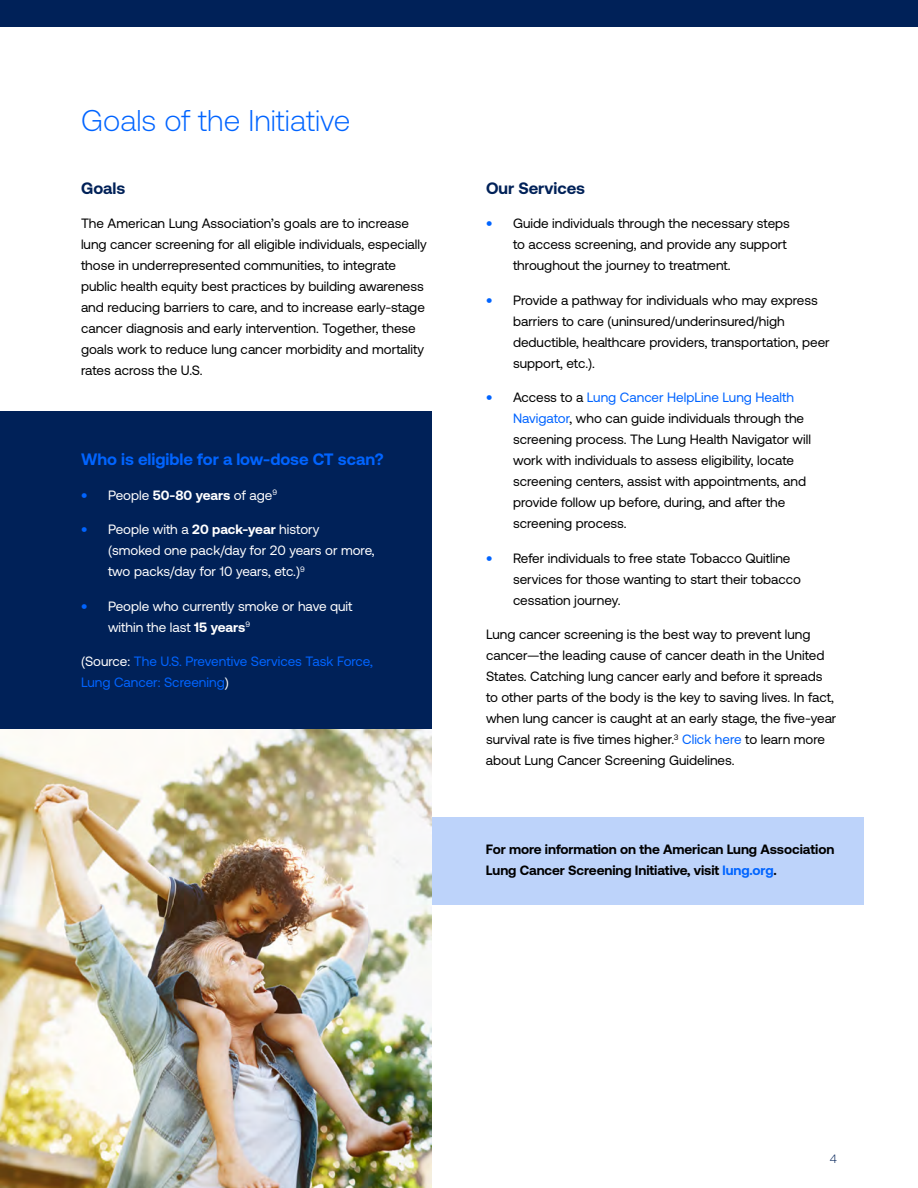
<style>
.page{position:relative;width:918px;height:1188px;background:#fff}
.page>*{position:absolute;margin:0;border:0;box-sizing:border-box;transform-origin:0 0}
.t1{font:300 30px "Aeonik";color:#0064ff}
.t2{font:700 16.5px "Aeonik";color:#0064ff}
.t3{font:700 16.5px "Aeonik";color:#002158}
.t4{font:13.5px/21px "Aeonik";color:#000}
.t5{font:13.5px/21px "Aeonik";color:#fff}
.t6{font:700 13.5px/21px "Aeonik";letter-spacing:-.005em;color:#000}
.t7{font:13.5px/21px "Aeonik";color:#0064ff}
.t8{font:300 12px "Aeonik";color:#002158}
.s1{font-weight:900;color:#0064ff}
.s2{font-weight:700}
.s3{color:#fff}
.s4{color:#0064ff}
</style>
<div class="page">
<div style="left:0;top:0;width:918px;height:27px;background:#002158"></div>
<img style="left:0;top:729px;width:432px;height:459px">
<div style="left:432px;top:817px;width:432px;height:87px;background:#bdd3fa"></div>
<div style="left:0;top:412px;width:432px;height:317px;background:#002158"></div>
<h1 class="t1" style="left:81px;top:104px;width:271px">Goals of the Initiative</h1>
<p class="t3" style="left:81px;top:178px;width:46px">Goals</p>
<p class="t4" style="left:81px;top:213px;width:347px">The American Lung Association’s goals are to increase lung cancer screening for all eligible individuals, especially those in underrepresented communities, to integrate public health equity best practices by building awareness and reducing barriers to care, and to increase early-stage cancer diagnosis and early intervention. Together, these goals work to reduce lung cancer morbidity and mortality rates across the U.S.</p>
<p class="t2" style="left:81px;top:450px;width:304px">Who is eligible for a low-dose CT scan?</p>
<p class="t5" style="left:81px;top:484px;width:198px"><span class="s1">•</span> People <span class="s2">50-80 years</span> of age<sup>9</sup></p>
<p class="t5" style="left:108px;top:519px;width:268px;text-indent:-27px"><span class="s1">•</span> People with a <span class="s2">20 pack-year</span> history (smoked one pack/day for 20 years or more, two packs/day for 10 years, etc.)<sup>9</sup></p>
<p class="t5" style="left:108px;top:595px;width:246px;text-indent:-27px"><span class="s1">•</span> People who currently smoke or have quit within the last <span class="s2">15 years</span><sup>9</sup></p>
<p class="t7" style="left:81px;top:651px;width:293px"><span class="s3">(Source:</span> The U.S. Preventive Services Task Force,<br>Lung Cancer: Screening<span class="s3">)</span></p>
<p class="t3" style="left:486px;top:178px;width:101px">Our Services</p>
<p class="t4" style="left:513px;top:213px;width:279px;text-indent:-27px"><span class="s1">•</span> Guide individuals through the necessary steps to access screening, and provide any support throughout the journey to treatment.</p>
<p class="t4" style="left:513px;top:289px;width:318px;text-indent:-27px"><span class="s1">•</span> Provide a pathway for individuals who may express barriers to care (uninsured/underinsured/high deductible, healthcare providers, transportation, peer support, etc.).</p>
<p class="t4" style="left:513px;top:387px;width:300px;text-indent:-27px"><span class="s1">•</span> Access to a <span class="s4">Lung Cancer HelpLine Lung Health Navigator</span>, who can guide individuals through the screening process. The Lung Health Navigator will work with individuals to assess eligibility, locate screening centers, assist with appointments, and provide follow up before, during, and after the screening process.</p>
<p class="t4" style="left:513px;top:547px;width:289px;text-indent:-27px"><span class="s1">•</span> Refer individuals to free state Tobacco Quitline services for those wanting to start their tobacco cessation journey.</p>
<p class="t4" style="left:486px;top:624px;width:352px">Lung cancer screening is the best way to prevent lung cancer—the leading cause of cancer death in the United States. Catching lung cancer early and before it spreads to other parts of the body is the key to saving lives. In fact, when lung cancer is caught at an early stage, the five-year survival rate is five times higher.<sup>3</sup> <span class="s4">Click here</span> to learn more about Lung Cancer Screening Guidelines.</p>
<p class="t6" style="left:486px;top:838px;width:350px">For more information on the American Lung Association<br>Lung Cancer Screening Initiative, visit <span class="s4">lung.org</span>.</p>
<p class="t8" style="left:830px;top:1152px;width:9px">4</p>
</div>
